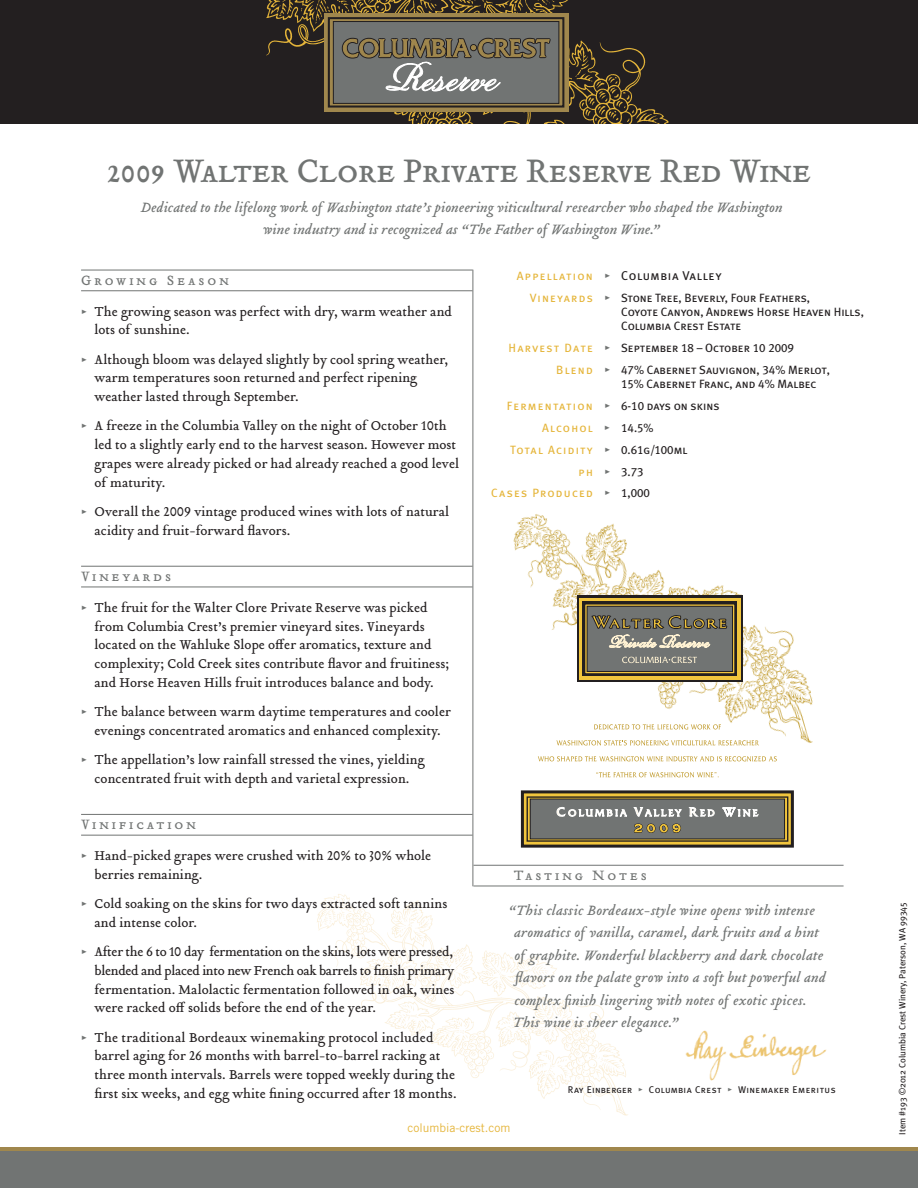
<style>
.page{position:relative;width:918px;height:1188px;background:#fff}
.page>*{position:absolute;margin:0;border:0;box-sizing:border-box;transform-origin:0 0}
.t1{font:36px "Tribute Roman Small Caps";color:#717473}
.t2{font:italic 15px/22.5px "Tribute";letter-spacing:.01em;color:#717473}
.t3{font:15px "Tribute Roman Small Caps";letter-spacing:.2em;color:#717473}
.t4{font:14.25px/18.8px "Tribute Roman";color:#231f20}
.t5{font:12.75px "Meta Plus Book Caps";letter-spacing:.05em;color:#231f20}
.t6{font:12px/14.2px "Meta Plus Book Caps";color:#231f20}
.t7{font:12px "Meta Plus Book Caps";letter-spacing:.1em;color:#e5b53a}
.t8{font:12px "Meta Plus Book Caps";letter-spacing:.06em;color:#231f20}
.t9{font:12px "Meta Plus Book Caps";letter-spacing:.06em;color:#e5b53a}
.t10{font:12px "Trade Gothic";color:#e5b53a}
.t11{font:9.75px "Meta Plus Book Caps";letter-spacing:.035em;color:#231f20}
.t12{font:9px "Meta Plus";color:#231f20}
.s1{font-size:12px;color:#e5b53a}
.s2{font-size:12px;color:#717473}
.s3{color:#e5b53a}
.s4{color:#717473}
.s5{color:#231f20}
.s6{font-family:"Meta Plus Book Caps";font-size:12px;color:#717473}
</style>
<div class="page">
<img style="left:317px;top:894px;width:311px;height:222px">
<hr style="left:473px;top:865px;width:371px;height:1px;background:#717473">
<hr style="left:473px;top:886px;width:371px;height:1px;background:#717473">
<div style="left:0;top:1147px;width:918px;height:41px;background:#717473"></div>
<hr style="left:0;top:1147px;width:918px;height:4px;background:#a0874d">
<div style="left:0;top:0;width:918px;height:124px;background:#231f20"></div>
<img style="left:266px;top:0;width:403px;height:124px">
<div style="left:302px;top:58px;width:28px;height:37px;background:#231f20"></div>
<svg style="left:324px;top:13px;width:244px;height:99px;background:#99814a"></svg>
<div style="left:328px;top:17px;width:236px;height:91px;border:2px solid #231f20"></div>
<div style="left:333px;top:22px;width:226px;height:81px;background:#717473"></div>
<svg style="left:340px;top:0;width:213px;height:107px"></svg>
<hr style="left:81px;top:270px;width:392px;height:1px;background:#717473">
<hr style="left:81px;top:290px;width:392px;height:1px;background:#717473">
<hr style="left:81px;top:566px;width:392px;height:1px;background:#717473">
<hr style="left:81px;top:587px;width:392px;height:1px;background:#717473">
<hr style="left:81px;top:814px;width:392px;height:1px;background:#717473">
<hr style="left:81px;top:835px;width:392px;height:1px;background:#717473">
<hr style="left:473px;top:270px;width:1px;height:616px;background:#717473">
<img style="left:513px;top:514px;width:300px;height:296px">
<div style="left:577px;top:596px;width:165px;height:86px;background:linear-gradient(to right,#231f20,#231f20)"></div>
<div style="left:579px;top:598px;width:161px;height:82px;background:linear-gradient(to right,#f1c53d,#f1c53d)"></div>
<div style="left:583px;top:602px;width:154px;height:74px;background:#231f20"></div>
<div style="left:585px;top:604px;width:150px;height:70px;border:1px solid #231f20"></div>
<div style="left:587px;top:606px;width:146px;height:65px;background:#717473"></div>
<div style="left:587px;top:606px;width:146px;height:66px;border:1px solid #231f20"></div>
<svg style="left:591px;top:615px;width:137px;height:48px"></svg>
<img style="left:685px;top:1030px;width:142px;height:51px">
<svg style="left:525px;top:794px;width:265px;height:50px;background:#d0aa38"></svg>
<div style="left:530px;top:799px;width:255px;height:40px;background:#717473"></div>
<div style="left:530px;top:799px;width:255px;height:40px;border:1px solid #231f20"></div>
<div style="left:521px;top:790px;width:273px;height:58px;border:3px solid #231f20"></div>
<div style="left:527px;top:796px;width:261px;height:46px;border:1px solid #231f20"></div>
<svg style="left:689px;top:807px;width:26px;height:9px"></svg>
<svg style="left:723px;top:807px;width:35px;height:10px"></svg>
<svg style="left:556px;top:807px;width:126px;height:26px"></svg>
<svg style="left:594px;top:724px;width:127px;height:6px"></svg>
<svg style="left:556px;top:740px;width:203px;height:6px"></svg>
<svg style="left:538px;top:756px;width:239px;height:6px"></svg>
<svg style="left:596px;top:772px;width:123px;height:5px"></svg>
<h1 class="t1" style="left:107px;top:149px;width:705px">2009 Walter Clore Private Reserve Red Wine</h1>
<p class="t2" style="left:141px;top:198px;width:644px;text-align:center">Dedicated to the lifelong work of Washington state’s pioneering viticultural researcher who shaped the Washington wine industry and is recognized as “The Father of Washington Wine.”</p>
<p class="t5" style="left:517px;top:268px;width:207px"><span class="s1">Appellation</span> <span class="s2">•</span> Columbia Valley</p>
<p class="t6" style="left:621px;top:291px;width:244px;text-indent:-91px"><span class="s3">Vineyards</span> <span class="s4">•</span> Stone Tree, Beverly, Four Feathers,<br>Coyote Canyon, Andrews Horse Heaven Hills,<br>Columbia Crest Estate</p>
<p class="t6" style="left:556px;top:337px;width:275px;line-height:21.8px;text-indent:-48px"><span class="s3">Harvest Date</span> <span class="s4">•</span> September 18 – October 10 2009<br><span class="s3">Blend</span> <span class="s4">•</span> 47% Cabernet Sauvignon, 34% Merlot,</p>
<p class="t6" style="left:621px;top:377px;width:197px">15% Cabernet Franc, and 4% Malbec</p>
<p class="t8" style="left:507px;top:399px;width:214px"><span class="s3">Fermentation</span> <span class="s4">•</span> 6-10 days on skins</p>
<p class="t7" style="left:542px;top:421px;width:113px">Alcohol <span class="s4">•</span> <span class="s5">14.5%</span></p>
<p class="t9" style="left:510px;top:443px;width:179px">Total Acidity <span class="s4">•</span> <span class="s5">0.61g/100ml</span></p>
<p class="t6" style="left:579px;top:464px;width:66px"><span class="s3">ph</span> <span class="s4">•</span> 3.73</p>
<p class="t7" style="left:491px;top:486px;width:160px">Cases Produced <span class="s4">•</span> <span class="s5">1,000</span></p>
<p class="t3" style="left:81px;top:271px;width:149px">Growing Season</p>
<p class="t4" style="left:95px;top:303px;width:359px;text-indent:-13px"><span class="s6">•</span> The growing season was perfect with dry, warm weather and lots of sunshine.</p>
<p class="t4" style="left:95px;top:351px;width:355px;text-indent:-13px"><span class="s6">•</span> Although bloom was delayed slightly by cool spring weather, warm temperatures soon returned and perfect ripening weather lasted through September.</p>
<p class="t4" style="left:95px;top:418px;width:366px;text-indent:-13px"><span class="s6">•</span> A freeze in the Columbia Valley on the night of October 10th led to a slightly early end to the harvest season. However most grapes were already picked or had already reached a good level of maturity.</p>
<p class="t4" style="left:95px;top:503px;width:356px;text-indent:-13px"><span class="s6">•</span> Overall the 2009 vintage produced wines with lots of natural acidity and fruit-forward flavors.</p>
<p class="t3" style="left:81px;top:567px;width:91px">Vineyards</p>
<p class="t4" style="left:95px;top:599px;width:356px;text-indent:-13px"><span class="s6">•</span> The fruit for the Walter Clore Private Reserve was picked from Columbia Crest’s premier vineyard sites. Vineyards located on the Wahluke Slope offer aromatics, texture and complexity; Cold Creek sites contribute flavor and fruitiness; and Horse Heaven Hills fruit introduces balance and body.</p>
<p class="t4" style="left:81px;top:704px;width:371px;text-align:center"><span class="s6">•</span> The balance between warm daytime temperatures and cooler evenings concentrated aromatics and enhanced complexity.</p>
<p class="t4" style="left:81px;top:752px;width:345px;text-align:center"><span class="s6">•</span> The appellation’s low rainfall stressed the vines, yielding concentrated fruit with depth and varietal expression.</p>
<p class="t3" style="left:81px;top:815px;width:116px">Vinification</p>
<p class="t4" style="left:95px;top:848px;width:338px;text-indent:-13px"><span class="s6">•</span> Hand-picked grapes were crushed with 20% to 30% whole berries remaining.</p>
<p class="t4" style="left:95px;top:896px;width:354px;text-indent:-13px"><span class="s6">•</span> Cold soaking on the skins for two days extracted soft tannins and intense color.</p>
<p class="t4" style="left:95px;top:944px;width:361px;text-align:justify;text-indent:-13px"><span class="s6">•</span> After the 6 to 10 day fermentation on the skins, lots were pressed, blended and placed into new French oak barrels to finish primary fermentation. Malolactic fermentation followed in oak, wines were racked off solids before the end of the year.</p>
<p class="t4" style="left:95px;top:1029px;width:364px;text-indent:-14px"><span class="s6">•</span> The traditional Bordeaux winemaking protocol included barrel aging for 26 months with barrel-to-barrel racking at three month intervals. Barrels were topped weekly during the first six weeks, and egg white fining occurred after 18 months.</p>
<p class="t10" style="left:408px;top:1123px;width:104px">columbia-crest.com</p>
<p class="t3" style="left:514px;top:866px;width:135px">Tasting Notes</p>
<p class="t2" style="left:513px;top:901px;width:314px;text-indent:-5px">“This classic Bordeaux-style wine opens with intense aromatics of vanilla, caramel, dark fruits and a hint of graphite. Wonderful blackberry and dark chocolate flavors on the palate grow into a soft but powerful and complex finish lingering with notes of exotic spices.<br>This wine is sheer elegance.”</p>
<p class="t11" style="left:568px;top:1084px;width:269px">Ray Einberger <span class="s4">•</span> Columbia Crest <span class="s4">•</span> Winemaker Emeritus</p>
<p class="t12" style="left:898px;top:1135px;width:234px;rotate:-90deg">Item #193 ©2012 Columbia Crest Winery, Paterson, WA 99345</p>
</div>
